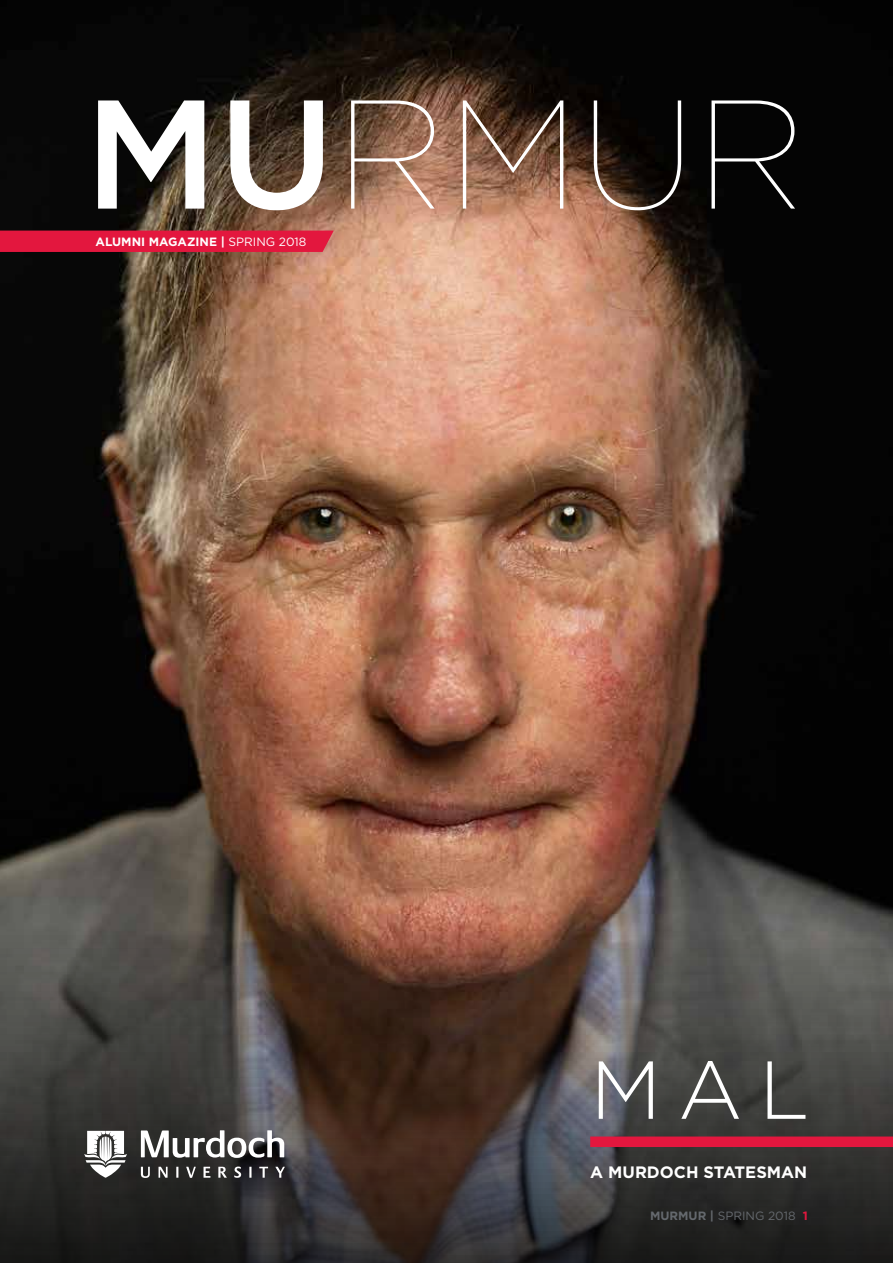
<style>
.page{position:relative;width:893px;height:1263px;background:#fff}
.page>*{position:absolute;margin:0;border:0;box-sizing:border-box;transform-origin:0 0}
.t1{font:300 82.05px "Gotham";color:#fff}
.t2{font:700 16.5px "Gotham";color:#fff}
.t3{font:700 12px "Gotham";color:#fff}
.t4{font:12px "Gotham";color:#65696e}
.s1{font-weight:400}
.s2{font-weight:700}
.s3{font-weight:700;color:#e3173e}
</style>
<div class="page">
<img style="left:0;top:0;width:893px;height:1263px">
<svg style="left:98px;top:100px;width:697px;height:110px"></svg>
<div style="left:590px;top:1136px;width:303px;height:11px;background:#e3173e"></div>
<svg style="left:141px;top:1167px;width:9px;height:11px"></svg>
<svg style="left:159px;top:1167px;width:9px;height:11px"></svg>
<svg style="left:176px;top:1167px;width:2px;height:11px"></svg>
<svg style="left:186px;top:1167px;width:10px;height:11px"></svg>
<svg style="left:204px;top:1167px;width:6px;height:11px"></svg>
<svg style="left:218px;top:1167px;width:9px;height:11px"></svg>
<svg style="left:234px;top:1166px;width:7px;height:12px"></svg>
<svg style="left:249px;top:1167px;width:3px;height:11px"></svg>
<svg style="left:259px;top:1167px;width:9px;height:11px"></svg>
<svg style="left:275px;top:1167px;width:10px;height:11px"></svg>
<svg style="left:141px;top:1130px;width:143px;height:28px"></svg>
<svg style="left:84px;top:1131px;width:43px;height:47px"></svg>
<div style="left:0;top:231px;width:334px;height:21px;background:#e3173e"></div>
<p class="t3" style="left:96px;top:234px;width:212px">ALUMNI MAGAZINE | <span class="s1">SPRING 2018</span></p>
<h1 class="t1" style="left:590px;top:1038px;width:221px">MAL</h1>
<h2 class="t2" style="left:590px;top:1161px;width:219px">A MURDOCH STATESMAN</h2>
<p class="t4" style="left:650px;top:1208px;width:159px"><span class="s2">MURMUR |</span> SPRING 2018 <span class="s3">1</span></p>
</div>
